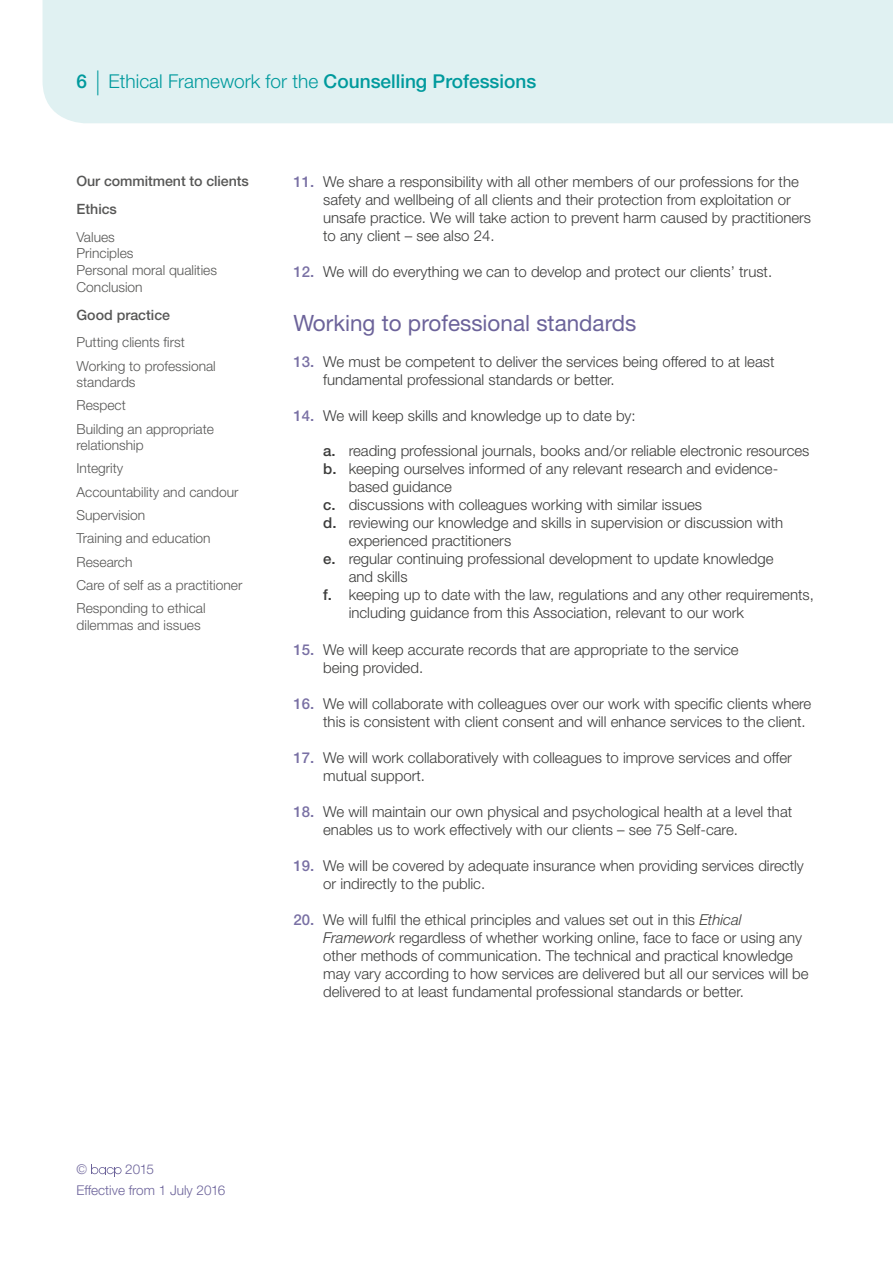
<style>
.page{position:relative;width:893px;height:1263px;background:#fff}
.page>*{position:absolute;margin:0;border:0;box-sizing:border-box;transform-origin:0 0}
.t1{font:22.5px "Helvetica Neue LT Std";color:#6c639a}
.t2{font:500 19.05px "Helvetica Neue LT Std";color:#009a9d}
.t3{font:300 15px/18px "Helvetica Neue LT Std";color:#3c3c3b}
.t4{font:500 14.25px/28px "Helvetica Neue LT Std";letter-spacing:-.005em;color:#575756}
.t5{font:300 13.8px/23.2px "Helvetica Neue LT Std";color:#575756}
.t6{font:300 13.5px/20.4px "Helvetica Neue LT Std";color:#6c639a}
.s1{font-weight:300;font-size:24.75px}
.s2{font-weight:300}
.s3{font-weight:500;color:#7970a4}
.s4{font-weight:500}
.s5{font-style:italic}
</style>
<div class="page">
<svg style="left:91px;top:1164px;width:31px;height:13px"></svg>
<div style="left:43px;top:0;width:850px;height:123px;background:#e0f1f2"></div>
<p class="t2" style="left:77px;top:70px;width:461px">6 <span class="s1">|</span> <span class="s2">Ethical Framework for the</span> Counselling Professions</p>
<p class="t4" style="left:77px;top:167px;width:174px">Our commitment to clients<br>Ethics</p>
<p class="t5" style="left:77px;top:228px;width:142px;line-height:16.5px">Values<br>Principles<br>Personal moral qualities<br>Conclusion</p>
<p class="t4" style="left:77px;top:300px;width:95px">Good practice</p>
<p class="t5" style="left:77px;top:330px;width:141px">Putting clients first<br>Working to professional</p>
<p class="t5" style="left:77px;top:370px;width:139px">standards<br>Respect<br>Building an appropriate</p>
<p class="t5" style="left:77px;top:433px;width:167px">relationship<br>Integrity<br>Accountability and candour<br>Supervision<br>Training and education<br>Research<br>Care of self as a practitioner<br>Responding to ethical</p>
<p class="t5" style="left:77px;top:613px;width:126px">dilemmas and issues</p>
<p class="t3" style="left:323px;top:172px;width:489px;text-indent:-30px"><span class="s3">11.</span> We share a responsibility with all other members of our professions for the safety and wellbeing of all clients and their protection from exploitation or unsafe practice. We will take action to prevent harm caused by practitioners to any client – see also 24.</p>
<p class="t3" style="left:293px;top:262px;width:480px"><span class="s3">12.</span> We will do everything we can to develop and protect our clients’ trust.</p>
<h1 class="t1" style="left:293px;top:309px;width:344px">Working to professional standards</h1>
<p class="t3" style="left:323px;top:352px;width:453px;text-indent:-30px"><span class="s3">13.</span> We must be competent to deliver the services being offered to at least fundamental professional standards or better.</p>
<p class="t3" style="left:293px;top:406px;width:344px"><span class="s3">14.</span> We will keep skills and knowledge up to date by:</p>
<p class="t3" style="left:323px;top:441px;width:488px"><span class="s4">a.</span> reading professional journals, books and/or reliable electronic resources</p>
<p class="t3" style="left:323px;top:459px;width:457px"><span class="s4">b.</span> keeping ourselves informed of any relevant research and evidence-</p>
<p class="t3" style="left:349px;top:477px;width:105px">based guidance</p>
<p class="t3" style="left:323px;top:495px;width:380px"><span class="s4">c.</span> discussions with colleagues working with similar issues</p>
<p class="t3" style="left:323px;top:513px;width:462px"><span class="s4">d.</span> reviewing our knowledge and skills in supervision or discussion with</p>
<p class="t3" style="left:349px;top:531px;width:164px">experienced practitioners</p>
<p class="t3" style="left:323px;top:549px;width:452px"><span class="s4">e.</span> regular continuing professional development to update knowledge</p>
<p class="t3" style="left:349px;top:567px;width:60px">and skills</p>
<p class="t3" style="left:323px;top:585px;width:492px"><span class="s4">f.</span> keeping up to date with the law, regulations and any other requirements,</p>
<p class="t3" style="left:349px;top:603px;width:397px">including guidance from this Association, relevant to our work</p>
<p class="t3" style="left:323px;top:640px;width:417px;text-indent:-30px"><span class="s3">15.</span> We will keep accurate records that are appropriate to the service being provided.</p>
<p class="t3" style="left:323px;top:694px;width:490px;text-indent:-30px"><span class="s3">16.</span> We will collaborate with colleagues over our work with specific clients where this is consistent with client consent and will enhance services to the client.</p>
<p class="t3" style="left:323px;top:748px;width:470px;text-indent:-30px"><span class="s3">17.</span> We will work collaboratively with colleagues to improve services and offer mutual support.</p>
<p class="t3" style="left:323px;top:802px;width:471px;text-indent:-30px"><span class="s3">18.</span> We will maintain our own physical and psychological health at a level that enables us to work effectively with our clients – see 75 Self-care.</p>
<p class="t3" style="left:323px;top:856px;width:482px;text-indent:-30px"><span class="s3">19.</span> We will be covered by adequate insurance when providing services directly or indirectly to the public.</p>
<p class="t3" style="left:323px;top:910px;width:487px;text-indent:-30px"><span class="s3">20.</span> We will fulfil the ethical principles and values set out in this <span class="s5">Ethical Framework</span> regardless of whether working online, face to face or using any other methods of communication. The technical and practical knowledge may vary according to how services are delivered but all our services will be delivered to at least fundamental professional standards or better.</p>
<p class="t6" style="left:77px;top:1159px;width:12px">©</p>
<p class="t6" style="left:77px;top:1159px;width:150px;text-indent:49px">2015<br>Effective from 1 July 2016</p>
</div>
